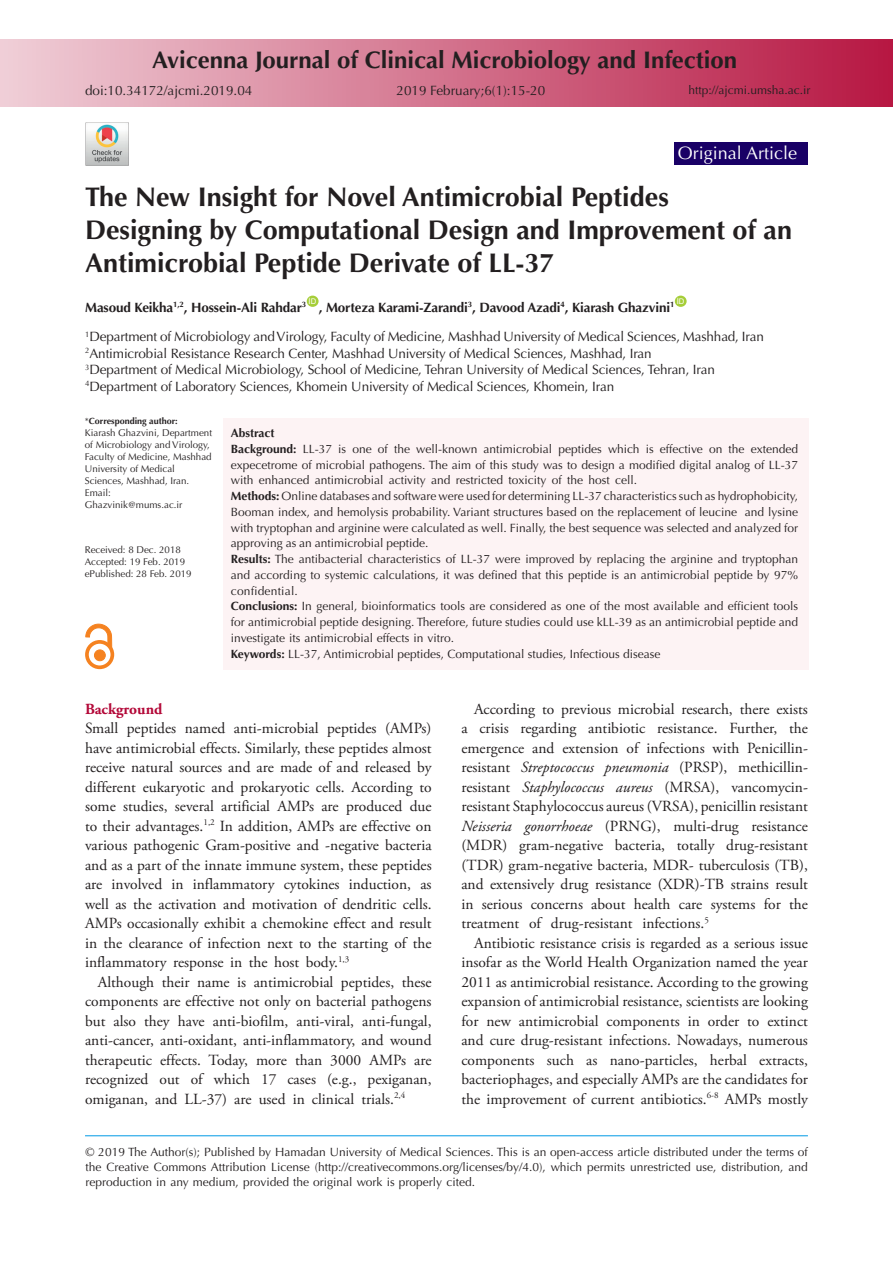
<style>
.page{position:relative;width:893px;height:1263px;background:#fff}
.page>*{position:absolute;margin:0;border:0;box-sizing:border-box;transform-origin:0 0}
.t1{font:700 27px/33px "Optima LT Std";color:#231f20}
.t2{font:700 24px "Optima LT Std";color:#231f20}
.t3{font:18px "Optima LT Std";color:#fff}
.t4{font:15.45px/19.5px "Adobe Garamond Pro";color:#231f20;text-align:justify}
.t5{font:700 15.45px "Adobe Garamond Pro";color:#b30838}
.t6{font:13.5px "Optima LT Std";letter-spacing:-.01em;color:#231f20}
.t7{font:700 13.5px "Optima LT Std";letter-spacing:-.01em;color:#231f20}
.t8{font:12px/15.8px "Optima LT Std";color:#231f20;text-align:justify}
.t9{font:700 12px "Optima LT Std";color:#231f20}
.t10{font:9.75px/12px "Optima LT Std";color:#231f20}
.t11{font:700 9px "Optima LT Std";color:#231f20}
.t12{font:7.8px "Arial";color:#fff}
.s1{font-weight:400}
.s2{font-weight:700}
.s3{font-style:italic}
</style>
<div class="page">
<div style="left:0;top:39px;width:893px;height:68px;background:linear-gradient(to right,#f0cfd8,#b71742)"></div>
<hr style="left:85px;top:1135px;width:723px;height:1px;background:#0099e5">
<div style="left:307px;top:296px;width:12px;height:11px;background:#a6ce39;border-radius:50%"></div>
<div style="left:675px;top:296px;width:12px;height:11px;background:#a6ce39;border-radius:50%"></div>
<div style="left:674px;top:143px;width:134px;height:22px;background:#190066"></div>
<div style="left:223px;top:418px;width:585px;height:252px;background:#fdf3f4"></div>
<div style="left:94px;top:650px;width:11px;height:11px;background:#f58220;border-radius:50%"></div>
<div style="left:94px;top:650px;width:11px;height:11px;border:1px solid #f58220;border-radius:50%"></div>
<div style="left:85px;top:640px;width:29px;height:29px;border:4px solid #f58220;border-radius:50%"></div>
<svg style="left:86px;top:624px;width:26px;height:24px"></svg>
<img style="left:85px;top:122px;width:43px;height:43px">
<p class="t2" style="left:152px;top:46px;width:587px">Avicenna Journal of Clinical Microbiology and Infection</p>
<p class="t6" style="left:85px;top:83px;width:169px">doi:10.34172/ajcmi.2019.04</p>
<p class="t6" style="left:396px;top:83px;width:150px">2019 February;6(1):15-20</p>
<p class="t8" style="left:688px;top:82px;width:124px">http://ajcmi.umsha.ac.ir</p>
<p class="t3" style="left:678px;top:143px;width:121px">Original Article</p>
<p class="t1" style="left:85px;top:181px;width:708px">The New Insight for Novel Antimicrobial Peptides<br>Designing by Computational Design and Improvement of an<br>Antimicrobial Peptide Derivate of LL-37</p>
<p class="t7" style="left:85px;top:299px;width:223px">Masoud Keikha<sup>1,2</sup>, Hossein-Ali Rahdar<sup>3</sup></p>
<p class="t12" style="left:677px;top:296px;width:9px">ID</p>
<p class="t6" style="left:85px;top:329px;width:680px"><sup>1</sup>Department of Microbiology and Virology, Faculty of Medicine, Mashhad University of Medical Sciences, Mashhad, Iran</p>
<p class="t6" style="left:85px;top:345px;width:568px"><sup>2</sup>Antimicrobial Resistance Research Center, Mashhad University of Medical Sciences, Mashhad, Iran</p>
<p class="t6" style="left:85px;top:362px;width:631px"><sup>3</sup>Department of Medical Microbiology, School of Medicine, Tehran University of Medical Sciences, Tehran, Iran</p>
<p class="t6" style="left:85px;top:378px;width:530px"><sup>4</sup>Department of Laboratory Sciences, Khomein University of Medical Sciences, Khomein, Iran</p>
<p class="t12" style="left:309px;top:296px;width:9px">ID</p>
<p class="t7" style="left:319px;top:299px;width:357px">, Morteza Karami-Zarandi<sup>3</sup>, Davood Azadi<sup>4</sup>, Kiarash Ghazvini<sup>1</sup></p>
<p class="t11" style="left:85px;top:416px;width:94px"><span class="s1">*</span>Corresponding author:</p>
<p class="t10" style="left:85px;top:427px;width:129px">Kiarash Ghazvini, Department of Microbiology and Virology,<br>Faculty of Medicine, Mashhad<br>University of Medical<br>Sciences, Mashhad, Iran.</p>
<p class="t10" style="left:85px;top:487px;width:28px">Email:</p>
<p class="t10" style="left:85px;top:499px;width:99px">Ghazvinik@mums.ac.ir</p>
<p class="t10" style="left:85px;top:544px;width:98px">Received: 8 Dec. 2018</p>
<p class="t10" style="left:85px;top:556px;width:102px">Accepted: 19 Feb. 2019</p>
<p class="t10" style="left:85px;top:568px;width:108px">ePublished: 28 Feb. 2019</p>
<p class="t9" style="left:231px;top:426px;width:45px">Abstract</p>
<p class="t8" style="left:231px;top:441px;width:569px"><span class="s2">Background:</span> LL-37 is one of the well-known antimicrobial peptides which is effective on the extended expecetrome of microbial pathogens. The aim of this study was to design a modified digital analog of LL-37 with enhanced antimicrobial activity and restricted toxicity of the host cell.</p>
<p class="t8" style="left:231px;top:488px;width:569px"><span class="s2">Methods:</span> Online databases and software were used for determining LL-37 characteristics such as hydrophobicity, Booman index, and hemolysis probability. Variant structures based on the replacement of leucine and lysine with tryptophan and arginine were calculated as well. Finally, the best sequence was selected and analyzed for approving as an antimicrobial peptide.</p>
<p class="t8" style="left:231px;top:551px;width:569px"><span class="s2">Results:</span> The antibacterial characteristics of LL-37 were improved by replacing the arginine and tryptophan and according to systemic calculations, it was defined that this peptide is an antimicrobial peptide by 97% confidential.</p>
<p class="t8" style="left:231px;top:598px;width:569px"><span class="s2">Conclusions:</span> In general, bioinformatics tools are considered as one of the most available and efficient tools for antimicrobial peptide designing. Therefore, future studies could use kLL-39 as an antimicrobial peptide and investigate its antimicrobial effects in vitro.</p>
<p class="t8" style="left:231px;top:646px;width:431px"><span class="s2">Keywords:</span> LL-37, Antimicrobial peptides, Computational studies, Infectious disease</p>
<p class="t5" style="left:85px;top:700px;width:79px">Background</p>
<p class="t4" style="left:85px;top:719px;width:348px">Small peptides named anti-microbial peptides (AMPs) have antimicrobial effects. Similarly, these peptides almost receive natural sources and are made of and released by different eukaryotic and prokaryotic cells. According to some studies, several artificial AMPs are produced due to their advantages.<sup>1,2</sup> In addition, AMPs are effective on various pathogenic Gram-positive and -negative bacteria and as a part of the innate immune system, these peptides are involved in inflammatory cytokines induction, as well as the activation and motivation of dendritic cells.<br>AMPs occasionally exhibit a chemokine effect and result in the clearance of infection next to the starting of the inflammatory response in the host body.<sup>1,3</sup></p>
<p class="t4" style="left:85px;top:972px;width:348px;text-indent:13px">Although their name is antimicrobial peptides, these components are effective not only on bacterial pathogens but also they have anti-biofilm, anti-viral, anti-fungal, anti-cancer, anti-oxidant, anti-inflammatory, and wound therapeutic effects. Today, more than 3000 AMPs are recognized out of which 17 cases (e.g., pexiganan, omiganan, and LL-37) are used in clinical trials.<sup>2,4</sup></p>
<p class="t4" style="left:461px;top:699px;width:348px;text-indent:13px">According to previous microbial research, there exists a crisis regarding antibiotic resistance. Further, the emergence and extension of infections with Penicillin&shy;resistant <span class="s3">Streptococcus pneumonia</span> (PRSP), methicillin&shy;resistant <span class="s3">Staphylococcus aureus</span> (MRSA), vancomycin&shy;resistant Staphylococcus aureus (VRSA), penicillin resistant <span class="s3">Neisseria gonorrhoeae</span> (PRNG), multi-drug resistance (MDR) gram-negative bacteria, totally drug-resistant (TDR) gram-negative bacteria, MDR- tuberculosis (TB), and extensively drug resistance (XDR)-TB strains result in serious concerns about health care systems for the treatment of drug-resistant infections.<sup>5</sup></p>
<p class="t4" style="left:461px;top:933px;width:348px;text-indent:13px">Antibiotic resistance crisis is regarded as a serious issue insofar as the World Health Organization named the year 2011 as antimicrobial resistance. According to the growing expansion of antimicrobial resistance, scientists are looking for new antimicrobial components in order to extinct and cure drug-resistant infections. Nowadays, numerous components such as nano-particles, herbal extracts, bacteriophages, and especially AMPs are the candidates for the improvement of current antibiotics.<sup>6-8</sup> AMPs mostly</p>
<p class="t8" style="left:85px;top:1144px;width:724px;line-height:15px">© 2019 The Author(s); Published by Hamadan University of Medical Sciences. This is an open-access article distributed under the terms of the Creative Commons Attribution License (http://creativecommons.org/licenses/by/4.0), which permits unrestricted use, distribution, and reproduction in any medium, provided the original work is properly cited.</p>
</div>
